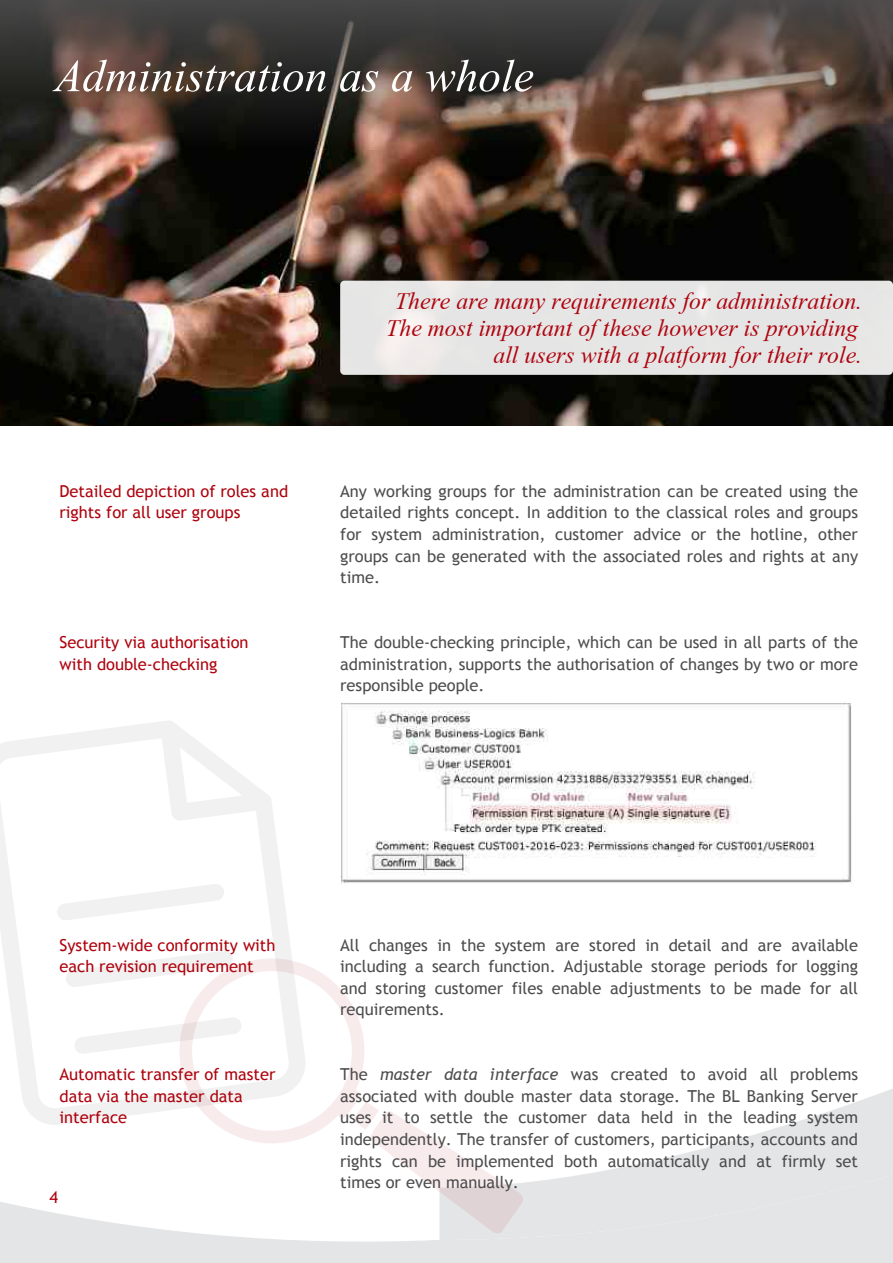
<style>
.page{position:relative;width:893px;height:1263px;background:#fff}
.page>*{position:absolute;margin:0;border:0;box-sizing:border-box;transform-origin:0 0}
.t1{font:italic 69px "Angsana New";color:#fff}
.t2{font:italic 36px/27px "Angsana New";color:#ae030e;text-align:right}
.t3{font:16.5px/21.6px "Trebuchet MS";color:#4d4d4e;text-align:justify}
.t4{font:16.5px/21.6px "Trebuchet MS";color:#ae030e}
.s1{font-style:italic}
</style>
<div class="page">
<svg style="left:604px;top:1088px;width:289px;height:83px"></svg>
<svg style="left:0;top:1171px;width:893px;height:92px;fill:#e4e5e6"></svg>
<img style="left:0;top:200px;width:893px;height:225px">
<svg style="left:179px;top:966px;width:344px;height:267px"></svg>
<svg style="left:0;top:721px;width:308px;height:406px"></svg>
<div style="left:340px;top:281px;width:553px;height:94px;background:#e5e5e5;border-radius:4px"></div>
<img style="left:0;top:0;width:893px;height:200px">
<img style="left:341px;top:702px;width:511px;height:181px">
<h1 class="t1" style="left:55px;top:27px;width:481px">Administration as a whole</h1>
<p class="t4" style="left:60px;top:480px;width:230px">Detailed depiction of roles and rights for all user groups</p>
<p class="t4" style="left:60px;top:631px;width:191px">Security via authorisation with double‐checking</p>
<h2 class="t2" style="left:386px;top:283px;width:477px">There are many requirements for administration.<br>The most important of these however is providing all users with a platform for their role.</h2>
<p class="t3" style="left:340px;top:480px;width:519px">Any working groups for the administration can be created using the detailed rights concept. In addition to the classical roles and groups for system administration, customer advice or the hotline, other groups can be generated with the associated roles and rights at any time.</p>
<p class="t3" style="left:340px;top:631px;width:519px">The double‐checking principle, which can be used in all parts of the administration, supports the authorisation of changes by two or more responsible people.</p>
<p class="t4" style="left:60px;top:934px;width:218px">System‐wide conformity with each revision requirement</p>
<p class="t4" style="left:60px;top:1063px;width:217px">Automatic transfer of master data via the master data interface</p>
<p class="t4" style="left:49px;top:1186px;width:10px">4</p>
<p class="t3" style="left:340px;top:934px;width:519px">All changes in the system are stored in detail and are available including a search function. Adjustable storage periods for logging and storing customer files enable adjustments to be made for all requirements.</p>
<p class="t3" style="left:340px;top:1063px;width:519px">The <span class="s1">master data interface</span> was created to avoid all problems associated with double master data storage. The BL Banking Server uses it to settle the customer data held in the leading system independently. The transfer of customers, participants, accounts and rights can be implemented both automatically and at firmly set times or even manually.</p>
</div>
